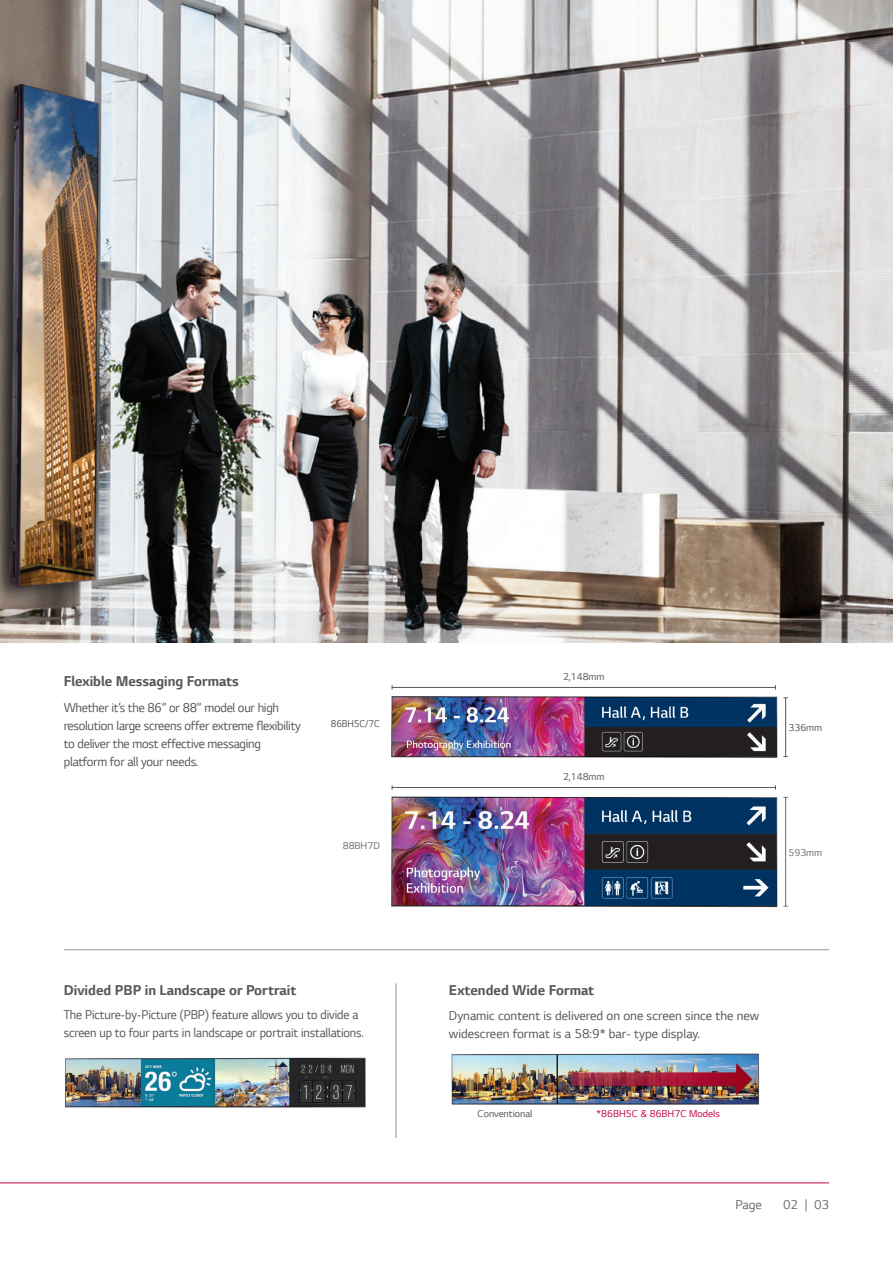
<style>
.page{position:relative;width:893px;height:1263px;background:#fff}
.page>*{position:absolute;margin:0;border:0;box-sizing:border-box;transform-origin:0 0}
.t1{font:700 15px "LG Smart";color:#57585a}
.t2{font:13.5px/18px "LG Smart";letter-spacing:-.01em;color:#57585a}
.t3{font:13.5px/18px "LG Smart";letter-spacing:-.01em;color:#57585a;scale:.95 1}
.t4{font:13.5px "LG Smart";color:#6c6d70}
.정규{font:10.5px "LG Smart";color:#57585a}
.정규-2{font:10.5px "LG Smart";color:#c0073e}
.정규-3{font:10.5px "LG Smart";color:#6c6d70}
.정규-4{font:10.5px "LG Smart";color:#57585a;scale:.95 1}
</style>
<div class="page">
<hr style="left:0;top:1183px;width:829px;height:1px;background:#c0073e">
<img style="left:0;top:0;width:893px;height:642px">
<img style="left:65px;top:1057px;width:301px;height:51px">
<hr style="left:64px;top:949px;width:765px;height:1px;background:#90979d">
<hr style="left:396px;top:983px;width:1px;height:155px;background:#90979d">
<img style="left:451px;top:1053px;width:309px;height:52px">
<img style="left:391px;top:696px;width:387px;height:62px">
<hr style="left:392px;top:687px;width:384px;height:1px;background:#57585a">
<hr style="left:785px;top:697px;width:1px;height:60px;background:#57585a">
<img style="left:391px;top:796px;width:387px;height:112px">
<hr style="left:785px;top:797px;width:1px;height:109px;background:#6c6d70">
<hr style="left:392px;top:787px;width:384px;height:1px;background:#57585a">
<p class="t1" style="left:64px;top:671px;width:177px">Flexible Messaging Formats</p>
<p class="t2" style="left:64px;top:699px;width:239px">Whether it’s the 86” or 88” model our high resolution large screens offer extreme flexibility to deliver the most effective messaging platform for all your needs.</p>
<p class="정규-4" style="left:331px;top:716px;width:53px">86BH5C/7C</p>
<p class="정규" style="left:563px;top:670px;width:43px">2,148mm</p>
<p class="정규" style="left:788px;top:720px;width:35px">336mm</p>
<p class="정규" style="left:563px;top:769px;width:43px">2,148mm</p>
<p class="정규-3" style="left:343px;top:839px;width:39px">88BH7D</p>
<p class="정규-3" style="left:788px;top:845px;width:35px">593mm</p>
<p class="t1" style="left:64px;top:980px;width:234px">Divided PBP in Landscape or Portrait</p>
<p class="t3" style="left:64px;top:1005px;width:317px">The Picture-by-Picture (PBP) feature allows you to divide a screen up to four parts in landscape or portrait installations.</p>
<p class="t1" style="left:449px;top:980px;width:147px">Extended Wide Format</p>
<p class="t2" style="left:449px;top:1006px;width:312px">Dynamic content is delivered on one screen since the new widescreen format is a 58:9* bar- type display.</p>
<p class="정규" style="left:478px;top:1107px;width:56px">Conventional</p>
<p class="정규-2" style="left:597px;top:1107px;width:125px">*86BH5C &amp; 86BH7C Models</p>
<p class="t4" style="left:735px;top:1195px;width:28px">Page</p>
<p class="t4" style="left:783px;top:1195px;width:48px">02 | 03</p>
</div>
